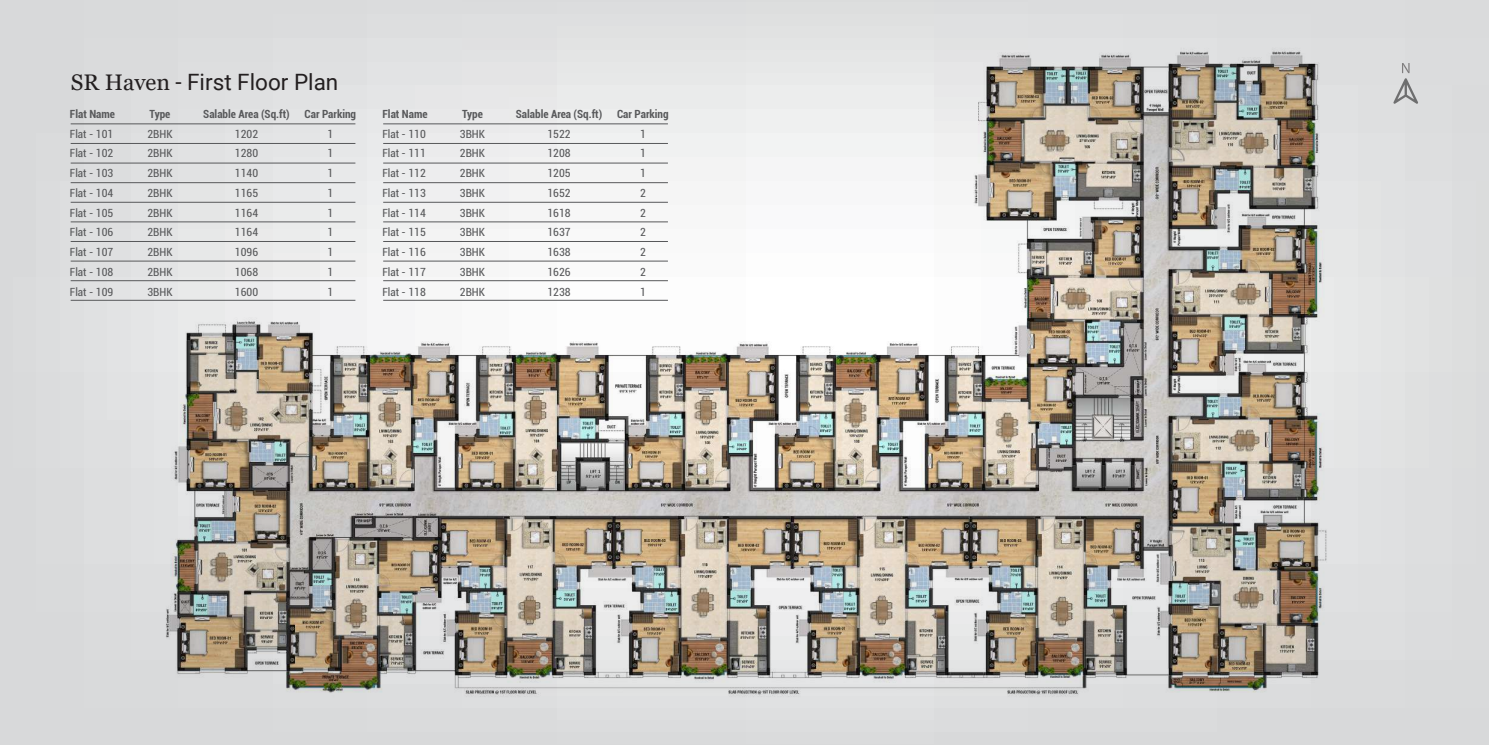
<style>
.page{position:relative;width:1489px;height:745px;background:#fff}
.page>*{position:absolute;margin:0;border:0;box-sizing:border-box;transform-origin:0 0}
.t1{font:22.5px "Roboto";color:#231f20}
.t2{font:condensed 11.25px "Roboto";color:#58595b}
.t3{font:700 condensed 11.25px "Roboto";color:#58595b}
.s1{font-family:"Georgia"}
</style>
<div class="page">
<div style="left:0;top:0;width:1488px;height:744px;background:#dcddde"></div>
<svg style="left:1393px;top:63px;width:24px;height:41px"></svg>
<img style="left:162px;top:51px;width:1164px;height:646px">
<hr style="left:71px;top:124px;width:284px;height:1px;background:#58595b">
<hr style="left:71px;top:143px;width:284px;height:1px;background:#58595b">
<hr style="left:71px;top:163px;width:284px;height:1px;background:#58595b">
<hr style="left:71px;top:182px;width:284px;height:1px;background:#58595b">
<hr style="left:71px;top:202px;width:284px;height:1px;background:#58595b">
<hr style="left:71px;top:221px;width:284px;height:1px;background:#58595b">
<hr style="left:71px;top:241px;width:284px;height:1px;background:#58595b">
<hr style="left:71px;top:261px;width:284px;height:1px;background:#58595b">
<hr style="left:71px;top:280px;width:284px;height:1px;background:#58595b">
<hr style="left:71px;top:300px;width:284px;height:1px;background:#58595b">
<hr style="left:383px;top:124px;width:285px;height:1px;background:#58595b">
<hr style="left:383px;top:143px;width:285px;height:1px;background:#58595b">
<hr style="left:383px;top:163px;width:285px;height:1px;background:#58595b">
<hr style="left:383px;top:182px;width:285px;height:1px;background:#58595b">
<hr style="left:383px;top:202px;width:285px;height:1px;background:#58595b">
<hr style="left:383px;top:221px;width:285px;height:1px;background:#58595b">
<hr style="left:383px;top:241px;width:285px;height:1px;background:#58595b">
<hr style="left:383px;top:261px;width:285px;height:1px;background:#58595b">
<hr style="left:383px;top:280px;width:285px;height:1px;background:#58595b">
<hr style="left:383px;top:300px;width:285px;height:1px;background:#58595b">
<h1 class="t1" style="left:71px;top:66px;width:269px"><span class="s1">SR Haven</span> - First Floor Plan</h1>
<p class="t3" style="left:70px;top:106px;width:47px">Flat Name</p>
<p class="t3" style="left:149px;top:106px;width:22px">Type</p>
<p class="t3" style="left:203px;top:106px;width:88px">Salable Area (Sq.ft)</p>
<p class="t3" style="left:304px;top:106px;width:53px">Car Parking</p>
<p class="t2" style="left:70px;top:126px;width:45px">Flat - 101</p>
<p class="t2" style="left:147px;top:126px;width:27px">2BHK</p>
<p class="t2" style="left:235px;top:126px;width:25px">1202</p>
<p class="t2" style="left:327px;top:126px;width:7px">1</p>
<p class="t2" style="left:70px;top:145px;width:45px">Flat - 102</p>
<p class="t2" style="left:147px;top:145px;width:27px">2BHK</p>
<p class="t2" style="left:235px;top:145px;width:25px">1280</p>
<p class="t2" style="left:327px;top:145px;width:7px">1</p>
<p class="t2" style="left:70px;top:165px;width:45px">Flat - 103</p>
<p class="t2" style="left:147px;top:165px;width:27px">2BHK</p>
<p class="t2" style="left:235px;top:165px;width:25px">1140</p>
<p class="t2" style="left:327px;top:165px;width:7px">1</p>
<p class="t2" style="left:70px;top:185px;width:45px">Flat - 104</p>
<p class="t2" style="left:147px;top:185px;width:27px">2BHK</p>
<p class="t2" style="left:235px;top:185px;width:25px">1165</p>
<p class="t2" style="left:327px;top:185px;width:7px">1</p>
<p class="t2" style="left:70px;top:205px;width:45px">Flat - 105</p>
<p class="t2" style="left:147px;top:205px;width:27px">2BHK</p>
<p class="t2" style="left:235px;top:205px;width:25px">1164</p>
<p class="t2" style="left:327px;top:205px;width:7px">1</p>
<p class="t2" style="left:70px;top:224px;width:45px">Flat - 106</p>
<p class="t2" style="left:147px;top:224px;width:27px">2BHK</p>
<p class="t2" style="left:235px;top:224px;width:25px">1164</p>
<p class="t2" style="left:327px;top:224px;width:7px">1</p>
<p class="t2" style="left:70px;top:244px;width:45px">Flat - 107</p>
<p class="t2" style="left:147px;top:244px;width:27px">2BHK</p>
<p class="t2" style="left:235px;top:244px;width:25px">1096</p>
<p class="t2" style="left:327px;top:244px;width:7px">1</p>
<p class="t2" style="left:70px;top:264px;width:45px">Flat - 108</p>
<p class="t2" style="left:147px;top:264px;width:27px">2BHK</p>
<p class="t2" style="left:235px;top:264px;width:25px">1068</p>
<p class="t2" style="left:327px;top:264px;width:7px">1</p>
<p class="t2" style="left:70px;top:284px;width:45px">Flat - 109</p>
<p class="t2" style="left:147px;top:284px;width:27px">3BHK</p>
<p class="t2" style="left:235px;top:284px;width:25px">1600</p>
<p class="t2" style="left:327px;top:284px;width:7px">1</p>
<p class="t3" style="left:382px;top:106px;width:47px">Flat Name</p>
<p class="t3" style="left:462px;top:106px;width:22px">Type</p>
<p class="t3" style="left:516px;top:106px;width:88px">Salable Area (Sq.ft)</p>
<p class="t3" style="left:617px;top:106px;width:53px">Car Parking</p>
<p class="t2" style="left:382px;top:126px;width:45px">Flat - 110</p>
<p class="t2" style="left:460px;top:126px;width:27px">3BHK</p>
<p class="t2" style="left:547px;top:126px;width:25px">1522</p>
<p class="t2" style="left:640px;top:126px;width:7px">1</p>
<p class="t2" style="left:382px;top:145px;width:45px">Flat - 111</p>
<p class="t2" style="left:460px;top:145px;width:27px">2BHK</p>
<p class="t2" style="left:547px;top:145px;width:25px">1208</p>
<p class="t2" style="left:640px;top:145px;width:7px">1</p>
<p class="t2" style="left:382px;top:165px;width:45px">Flat - 112</p>
<p class="t2" style="left:460px;top:165px;width:27px">2BHK</p>
<p class="t2" style="left:547px;top:165px;width:25px">1205</p>
<p class="t2" style="left:640px;top:165px;width:7px">1</p>
<p class="t2" style="left:382px;top:185px;width:45px">Flat - 113</p>
<p class="t2" style="left:460px;top:185px;width:27px">3BHK</p>
<p class="t2" style="left:547px;top:185px;width:25px">1652</p>
<p class="t2" style="left:640px;top:185px;width:7px">2</p>
<p class="t2" style="left:382px;top:205px;width:45px">Flat - 114</p>
<p class="t2" style="left:460px;top:205px;width:27px">3BHK</p>
<p class="t2" style="left:547px;top:205px;width:25px">1618</p>
<p class="t2" style="left:640px;top:205px;width:7px">2</p>
<p class="t2" style="left:382px;top:224px;width:45px">Flat - 115</p>
<p class="t2" style="left:460px;top:224px;width:27px">3BHK</p>
<p class="t2" style="left:547px;top:224px;width:25px">1637</p>
<p class="t2" style="left:640px;top:224px;width:7px">2</p>
<p class="t2" style="left:382px;top:244px;width:45px">Flat - 116</p>
<p class="t2" style="left:460px;top:244px;width:27px">3BHK</p>
<p class="t2" style="left:547px;top:244px;width:25px">1638</p>
<p class="t2" style="left:640px;top:244px;width:7px">2</p>
<p class="t2" style="left:382px;top:264px;width:45px">Flat - 117</p>
<p class="t2" style="left:460px;top:264px;width:27px">3BHK</p>
<p class="t2" style="left:547px;top:264px;width:25px">1626</p>
<p class="t2" style="left:640px;top:264px;width:7px">2</p>
<p class="t2" style="left:382px;top:284px;width:45px">Flat - 118</p>
<p class="t2" style="left:460px;top:284px;width:27px">2BHK</p>
<p class="t2" style="left:547px;top:284px;width:25px">1238</p>
<p class="t2" style="left:640px;top:284px;width:7px">1</p>
</div>
